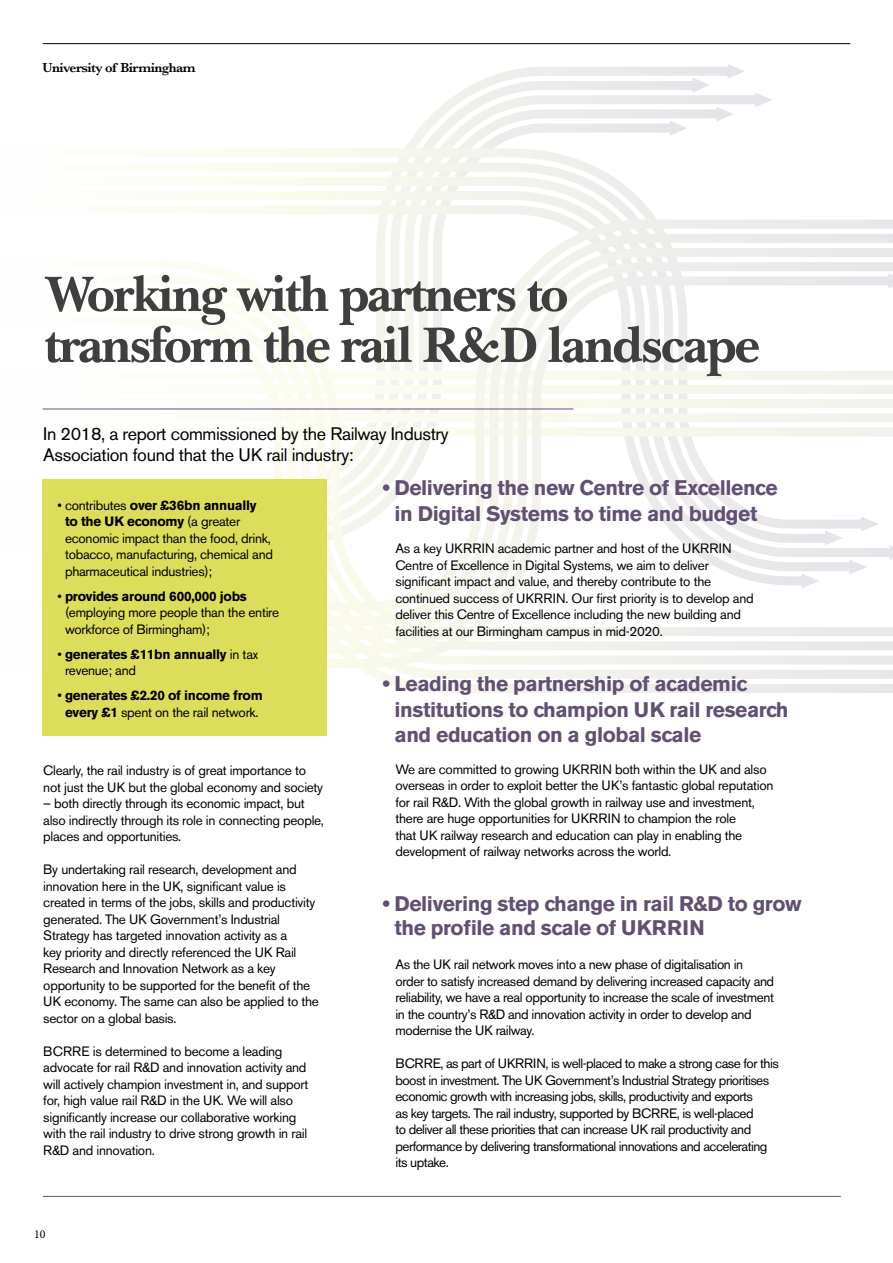
<style>
.page{position:relative;width:893px;height:1263px;background:#fff}
.page>*{position:absolute;margin:0;border:0;box-sizing:border-box;transform-origin:0 0}
.t1{font:700 51px/51px "Baskerville BT";letter-spacing:-.05em;color:#3f3f40}
.t2{font:700 21px/25.5px "Akzidenz Grotesk BE";letter-spacing:-.02em;color:#625072}
.t3{font:18px/21px "Akzidenz Grotesk BE";letter-spacing:-.02em;color:#000}
.t4{font:13.5px/16.5px "Akzidenz Grotesk BE";letter-spacing:-.02em;color:#000}
.t5{font:13.5px/16.5px "Akzidenz Grotesk BE";letter-spacing:-.04em;color:#000}
.t6{font:700 13.5px/16.5px "Akzidenz Grotesk BE";letter-spacing:-.02em;color:#000}
.t7{font:600 13.5px "Baskerville";letter-spacing:-.04em;color:#000}
.t8{font:12px "Minion Pro";color:#000}
.s1{font-weight:700}
.s2{font-weight:400}
</style>
<div class="page">
<hr style="left:43px;top:43px;width:807px;height:1px;background:#000">
<svg style="left:406px;top:64px;width:339px;height:84px"></svg>
<svg style="left:154px;top:148px;width:501px;height:69px"></svg>
<svg style="left:42px;top:668px;width:851px;height:28px"></svg>
<svg style="left:42px;top:625px;width:851px;height:43px"></svg>
<svg style="left:42px;top:611px;width:458px;height:14px"></svg>
<svg style="left:42px;top:217px;width:851px;height:394px"></svg>
<hr style="left:43px;top:409px;width:530px;height:1px;background:#625072">
<hr style="left:43px;top:1196px;width:798px;height:1px;background:#625072">
<div style="left:43px;top:479px;width:284px;height:257px;background:#dcdd5b"></div>
<p class="t7" style="left:43px;top:58px;width:155px">University of Birmingham</p>
<h1 class="t1" style="left:44px;top:268px;width:717px">Working with partners to transform the rail R&amp;D landscape</h1>
<h3 class="t3" style="left:43px;top:423px;width:407px">In 2018, a report commissioned by the Railway Industry<br>Association found that the UK rail industry:</h3>
<h2 class="t2" style="left:383px;top:475px;width:396px;text-align:center">• Delivering the new Centre of Excellence in Digital Systems to time and budget</h2>
<p class="t4" style="left:395px;top:540px;width:360px">As a key UKRRIN academic partner and host of the UKRRIN Centre of Excellence in Digital Systems, we aim to deliver significant impact and value, and thereby contribute to the continued success of UKRRIN. Our first priority is to develop and deliver this Centre of Excellence including the new building and facilities at our Birmingham campus in mid-2020.</p>
<p class="t4" style="left:65px;top:497px;width:209px;text-indent:-8px">• contributes <span class="s1">over £36bn annually<br>to the UK economy</span> (a greater economic impact than the food, drink, tobacco, manufacturing, chemical and pharmaceutical industries);</p>
<p class="t4" style="left:65px;top:588px;width:216px;text-indent:-8px">• <span class="s1">provides around 600,000 jobs </span>(employing more people than the entire workforce of Birmingham);</p>
<p class="t6" style="left:65px;top:646px;width:195px;text-indent:-8px"><span class="s2">•</span> generates £11bn annually <span class="s2">in tax revenue; and</span></p>
<p class="t6" style="left:57px;top:687px;width:207px;text-align:center"><span class="s2">•</span> generates £2.20 of income from every £1 <span class="s2">spent on the rail network.</span></p>
<h2 class="t2" style="left:395px;top:671px;width:396px;text-indent:-12px">• Leading the partnership of academic institutions to champion UK rail research and education on a global scale</h2>
<p class="t4" style="left:43px;top:762px;width:281px">Clearly, the rail industry is of great importance to not just the UK but the global economy and society</p>
<p class="t4" style="left:43px;top:795px;width:282px">– both directly through its economic impact, but also indirectly through its role in connecting people, places and opportunities.</p>
<p class="t4" style="left:43px;top:861px;width:277px">By undertaking rail research, development and innovation here in the UK, significant value is created in terms of the jobs, skills and productivity generated. The UK Government’s Industrial Strategy has targeted innovation activity as a<br>key priority and directly referenced the UK Rail Research and Innovation Network as a key opportunity to be supported for the benefit of the UK economy. The same can also be applied to the sector on a global basis.</p>
<p class="t4" style="left:43px;top:1043px;width:267px">BCRRE is determined to become a leading advocate for rail R&amp;D and innovation activity and will actively champion investment in, and support for, high value rail R&amp;D in the UK. We will also significantly increase our collaborative working with the rail industry to drive strong growth in rail R&amp;D and innovation.</p>
<p class="t8" style="left:34px;top:1226px;width:13px">10</p>
<p class="t4" style="left:395px;top:761px;width:380px">We are committed to growing UKRRIN both within the UK and also overseas in order to exploit better the UK’s fantastic global reputation for rail R&amp;D. With the global growth in railway use and investment, there are huge opportunities for UKRRIN to champion the role<br>that UK railway research and education can play in enabling the development of railway networks across the world.</p>
<h2 class="t2" style="left:395px;top:892px;width:409px;line-height:24px;text-indent:-12px">• Delivering step change in rail R&amp;D to grow the profile and scale of UKRRIN</h2>
<p class="t4" style="left:395px;top:956px;width:380px">As the UK rail network moves into a new phase of digitalisation in order to satisfy increased demand by delivering increased capacity and reliability, we have a real opportunity to increase the scale of investment in the country’s R&amp;D and innovation activity in order to develop and modernise the UK railway.</p>
<p class="t5" style="left:395px;top:1055px;width:385px">BCRRE, as part of UKRRIN, is well-placed to make a strong case for this boost in investment. The UK Government’s Industrial Strategy prioritises economic growth with increasing jobs, skills, productivity and exports<br>as key targets. The rail industry, supported by BCRRE, is well-placed<br>to deliver all these priorities that can increase UK rail productivity and performance by delivering transformational innovations and accelerating its uptake.</p>
</div>
